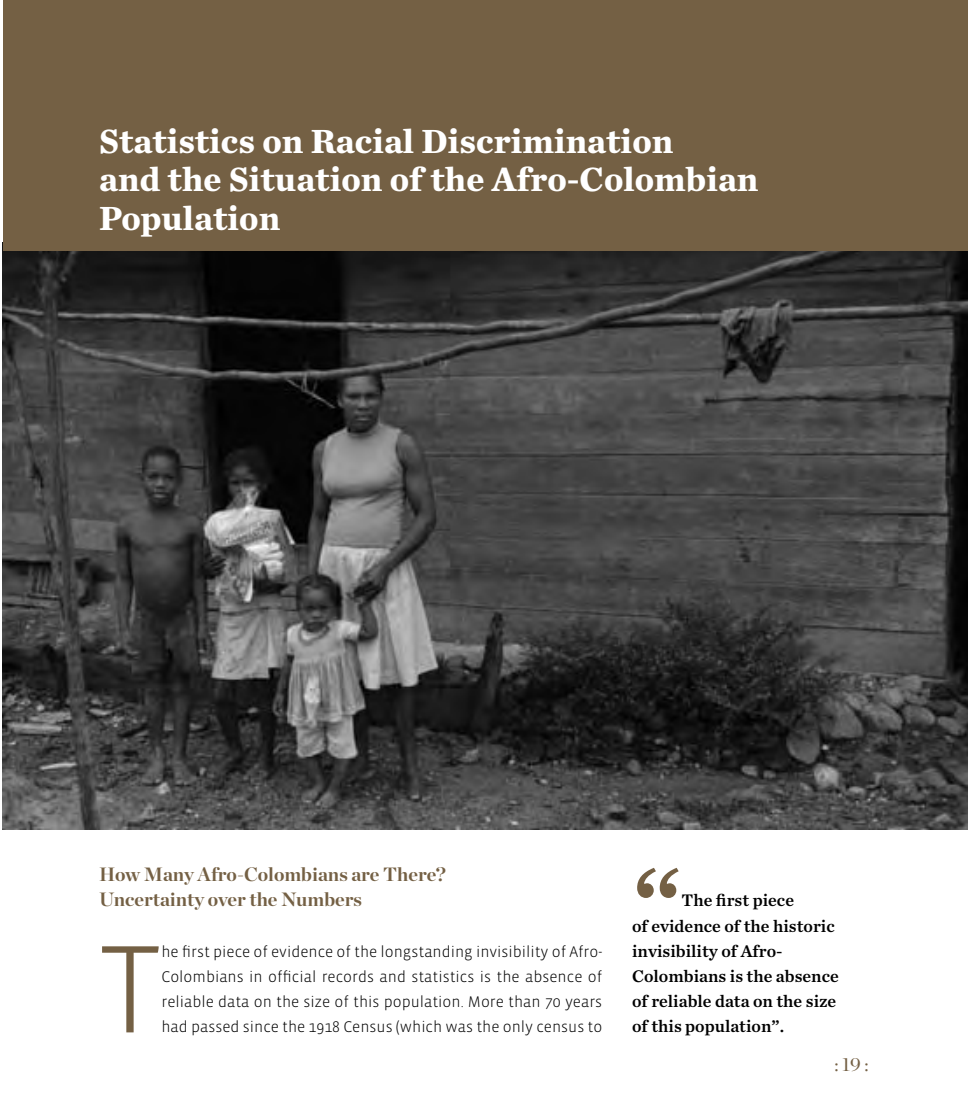
<style>
.page{position:relative;width:968px;height:1117px;background:#fff}
.page>*{position:absolute;margin:0;border:0;box-sizing:border-box;transform-origin:0 0}
.t1{font:300 127.58px "Vista Sans";color:#746044}
.t2{font:105px "Chronicle Text G1 Semi";color:#746044}
.t3{font:700 35px/38.5px "Chronicle Text G1";color:#fff}
.t4{font:700 19.25px/25.2px "Chronicle Display";color:#746044}
.t5{font:19.25px "Chronicle Display";color:#746044}
.t6{font:17.5px/25.2px "Chronicle Text G1 Semi";color:#000}
.t7{font:300 15.75px/25.2px "Vista Sans";color:#000;text-align:justify}
</style>
<div class="page">
<img style="left:2px;top:242px;width:965px;height:587px">
<div style="left:3px;top:0;width:964px;height:250px;background:#746044"></div>
<h3 class="t3" style="left:99px;top:119px;width:660px">Statistics on Racial Discrimination<br>and the Situation of the Afro-Colombian<br>Population</h3>
<p class="t4" style="left:99px;top:860px;width:348px">How Many Afro-Colombians are There?<br>Uncertainty over the Numbers</p>
<h1 class="t1" style="left:99px;top:924px;width:64px">T</h1>
<p class="t7" style="left:161px;top:938px;width:442px">he first piece of evidence of the longstanding invisibility of Afro-Colombians in official records and statistics is the absence of reliable data on the size of this population. More than 70 years had passed since the 1918 Census (which was the only census to</p>
<h2 class="t2" style="left:632px;top:822px;width:51px">“</h2>
<p class="t6" style="left:632px;top:886px;width:208px;text-indent:49px">The first piece<br>of evidence of the historic invisibility of Afro-<br>Colombians is the absence of reliable data on the size of this population”.</p>
<p class="t5" style="left:834px;top:1048px;width:36px">: 19 :</p>
</div>
